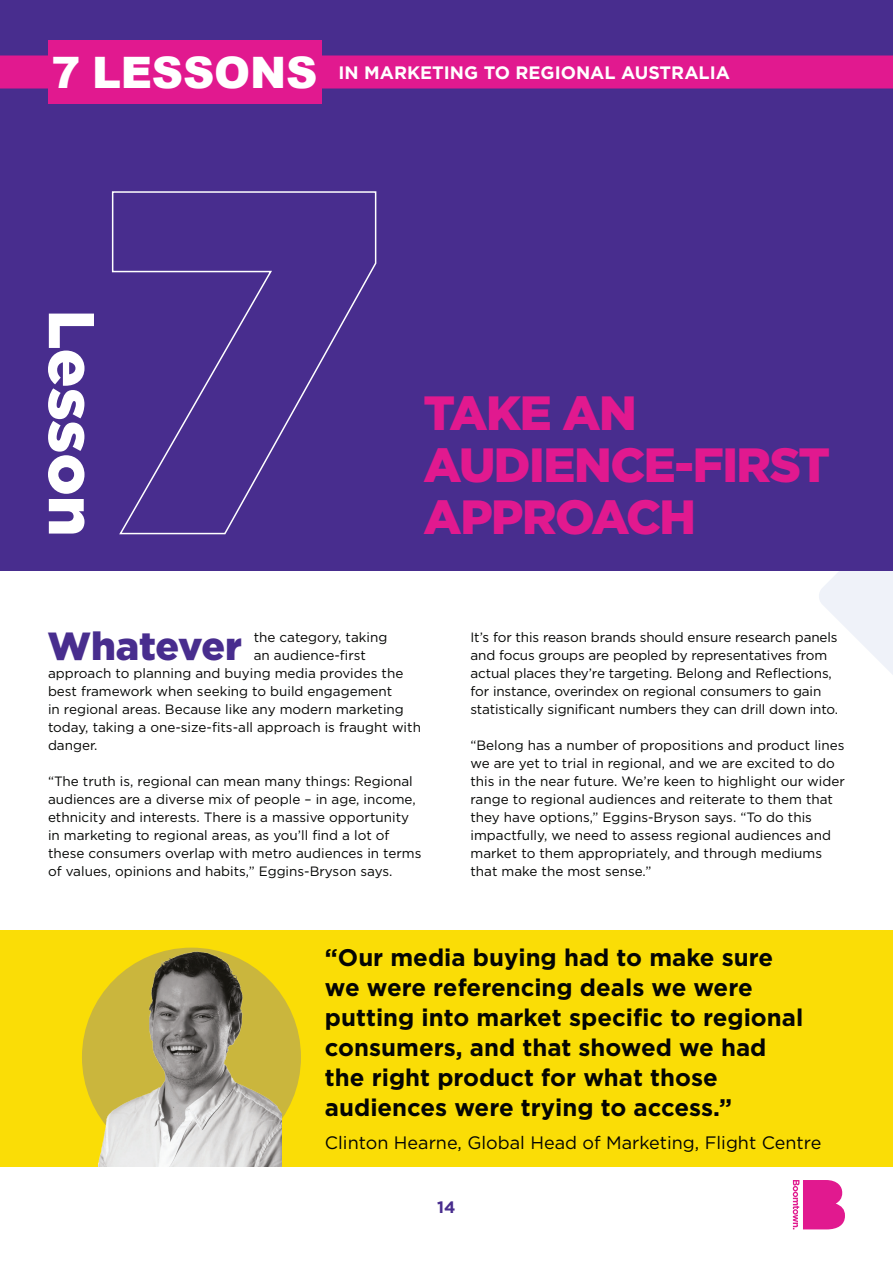
<style>
.page{position:relative;width:893px;height:1263px;background:#fff}
.page>*{position:absolute;margin:0;border:0;box-sizing:border-box;transform-origin:0 0}
.t1{font:900 48px/51.8px "Gotham";letter-spacing:-.03em;color:#e1198f}
.t2{font:900 43.35px "Arial";letter-spacing:-.005em;color:#fff}
.t3{font:900 39.15px "Gotham";letter-spacing:-.005em;color:#482d8e}
.t4{font:700 24px/30px "Gotham";color:#040503}
.t5{font:18px "Gotham";color:#040503}
.t6{font:700 18px "Gotham";color:#fff}
.t7{font:700 16.5px "Gotham";color:#482d8e}
.t8{font:13.5px/18px "Gotham";color:#040503}
</style>
<div class="page">
<svg style="left:818px;top:570px;width:75px;height:105px"></svg>
<div style="left:0;top:0;width:893px;height:570px;background:#482d8e"></div>
<div style="left:0;top:56px;width:893px;height:33px;background:#e1198f"></div>
<div style="left:48px;top:40px;width:274px;height:64px;background:#e1198f"></div>
<svg style="left:793px;top:1180px;width:52px;height:49px"></svg>
<svg style="left:48px;top:314px;width:46px;height:219px"></svg>
<svg style="left:111px;top:191px;width:266px;height:344px"></svg>
<div style="left:0;top:930px;width:893px;height:236px;background:#fadd06"></div>
<div style="left:82px;top:948px;width:219px;height:218px;background:#cab63d;border-radius:50%"></div>
<img style="left:99px;top:948px;width:182px;height:218px">
<h2 class="t2" style="left:51px;top:41px;width:267px">7 LESSONS</h2>
<h3 class="t6" style="left:338px;top:61px;width:393px">IN MARKETING TO REGIONAL AUSTRALIA</h3>
<h1 class="t1" style="left:424px;top:387px;width:408px">TAKE AN<br>AUDIENCE-FIRST<br>APPROACH</h1>
<h3 class="t3" style="left:47px;top:619px;width:196px">Whatever</h3>
<p class="t8" style="left:254px;top:628px;width:135px">the category, taking</p>
<p class="t8" style="left:254px;top:646px;width:114px">an audience-first</p>
<p class="t8" style="left:48px;top:664px;width:357px">approach to planning and buying media provides the</p>
<p class="t8" style="left:48px;top:682px;width:346px">best framework when seeking to build engagement</p>
<p class="t8" style="left:48px;top:700px;width:357px">in regional areas. Because like any modern marketing</p>
<p class="t8" style="left:48px;top:718px;width:374px">today, taking a one-size-fits-all approach is fraught with</p>
<p class="t8" style="left:48px;top:736px;width:51px">danger.</p>
<p class="t8" style="left:48px;top:772px;width:375px">“The truth is, regional can mean many things: Regional audiences are a diverse mix of people – in age, income, ethnicity and interests. There is a massive opportunity in marketing to regional areas, as you’ll find a lot of these consumers overlap with metro audiences in terms of values, opinions and habits,” Eggins-Bryson says.</p>
<p class="t8" style="left:470px;top:628px;width:369px">It’s for this reason brands should ensure research panels and focus groups are peopled by representatives from actual places they’re targeting. Belong and Reflections, for instance, overindex on regional consumers to gain statistically significant numbers they can drill down into.</p>
<p class="t8" style="left:470px;top:736px;width:376px">“Belong has a number of propositions and product lines we are yet to trial in regional, and we are excited to do this in the near future. We’re keen to highlight our wider range to regional audiences and reiterate to them that they have options,” Eggins-Bryson says. “To do this impactfully, we need to assess regional audiences and market to them appropriately, and through mediums that make the most sense.”</p>
<h3 class="t4" style="left:325px;top:943px;width:480px">“Our media buying had to make sure we were referencing deals we were putting into market specific to regional consumers, and that showed we had the right product for what those audiences were trying to access.”</h3>
<h3 class="t5" style="left:325px;top:1131px;width:498px">Clinton Hearne, Global Head of Marketing, Flight Centre</h3>
<p class="t7" style="left:437px;top:1196px;width:20px">14</p>
</div>
